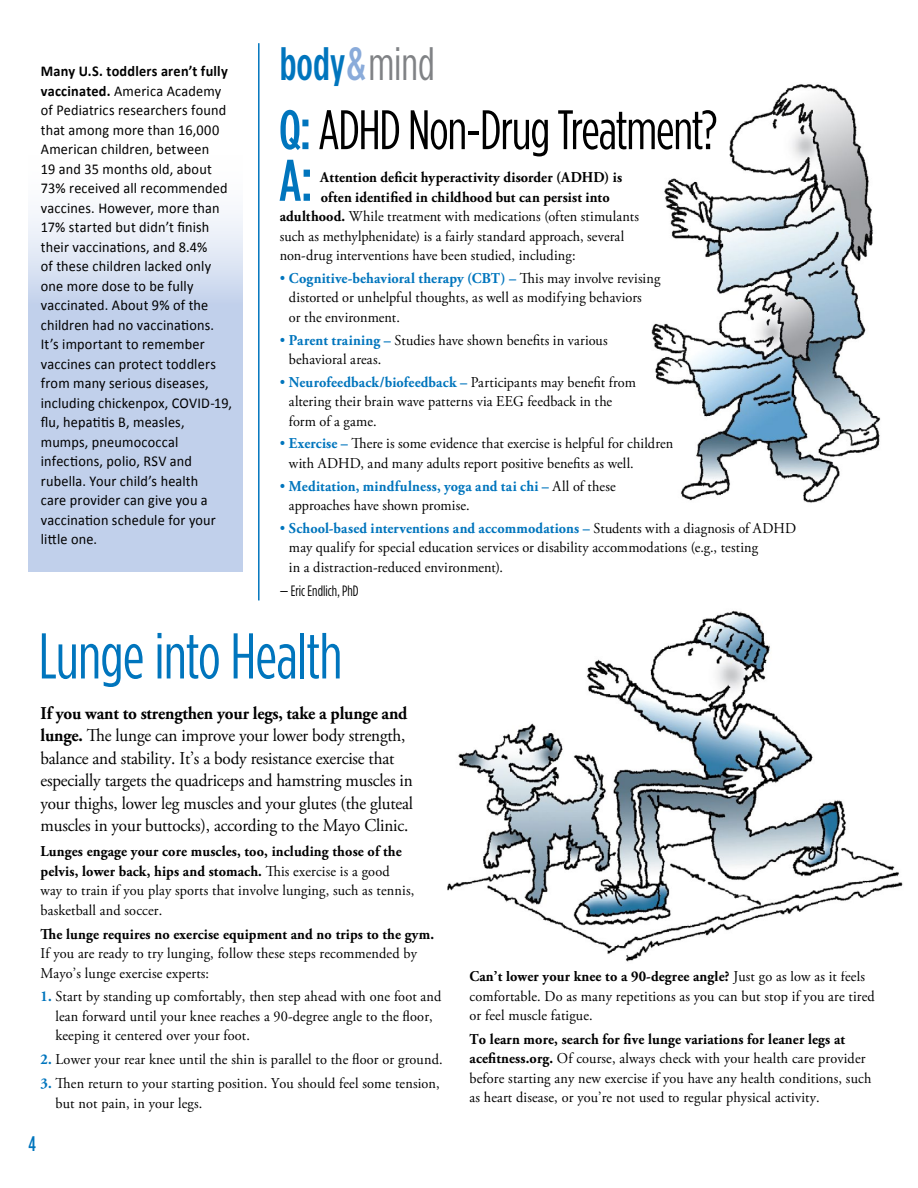
<style>
.page{position:relative;width:918px;height:1188px;background:#fff}
.page>*{position:absolute;margin:0;border:0;box-sizing:border-box;transform-origin:0 0}
.t1{font:64.5px "Gotham Condensed";letter-spacing:-.01em;color:#0075bd;scale:.95 1}
.t2{font:500 58.5px "Gotham Condensed";color:#0075bd;scale:.95 1}
.t3{font:55.5px "Gotham Condensed";letter-spacing:-.025em;color:#000;scale:.95 1}
.t4{font:500 46.5px "Gotham Condensed";color:#0075bd;scale:.95 1}
.t5{font:500 21px "Gotham Condensed";color:#0075bd;scale:.95 1}
.t6{font:18px/22.5px "Adobe Garamond Pro";letter-spacing:-.01em;color:#000;scale:.95 1}
.t7{font:15px/19.5px "Adobe Garamond Pro";letter-spacing:.01em;color:#000;scale:.95 1}
.t8{font:15px/19.5px "Calibri";letter-spacing:.015em;color:#000;scale:.95 1}
.t9{font:700 15px "Adobe Garamond Pro";letter-spacing:.01em;color:#000;scale:.95 1}
.t10{font:700 15px/19.5px "Adobe Garamond Pro";letter-spacing:.02em;color:#0075bd;scale:.95 1}
.t11{font:15px "Gotham Condensed";letter-spacing:.005em;color:#000;scale:.95 1}
.s1{font-weight:700}
.s2{color:#8aabda}
.s3{font-weight:400;color:#808285}
.s4{font-weight:500;color:#0075bd}
.s5{color:#0075bd}
.s6{font-weight:700;color:#0075bd}
.s7{font-weight:400}
.s8{font-weight:400;color:#000}
</style>
<div class="page">
<img style="left:651px;top:84px;width:230px;height:419px">
<svg style="left:28px;top:213px;width:215px;height:359px;fill:#c1d0eb"></svg>
<hr style="left:258px;top:43px;width:2px;height:557px;background:#0075bd">
<img style="left:447px;top:610px;width:456px;height:352px">
<p class="t8" style="left:41px;top:61px;width:203px"><span class="s1">Many U.S. toddlers aren’t fully vaccinated.</span> America Academy of Pediatrics researchers found that among more than 16,000<br>American children, between<br>19 and 35 months old, about<br>73% received all recommended vaccines. However, more than<br>17% started but didn’t finish their vaccinations, and 8.4%<br>of these children lacked only one more dose to be fully vaccinated. About 9% of the children had no vaccinations.<br>It’s important to remember vaccines can protect toddlers from many serious diseases, including chickenpox, COVID-19, flu, hepatitis B, measles, mumps, pneumococcal infections, polio, RSV and rubella. Your child’s health<br>care provider can give you a vaccination schedule for your little one.</p>
<h3 class="t4" style="left:280px;top:37px;width:165px">body <span class="s2">&amp;</span><span class="s3">mind</span></h3>
<h3 class="t3" style="left:279px;top:98px;width:463px"><span class="s4">Q:</span> ADHD Non-Drug Treatment?</h3>
<h2 class="t2" style="left:279px;top:146px;width:37px">A:</h2>
<p class="t9" style="left:320px;top:169px;width:319px">Attention deficit hyperactivity disorder (ADHD) is</p>
<p class="t9" style="left:321px;top:188px;width:306px">often identified in childhood but can persist into</p>
<p class="t7" style="left:280px;top:207px;width:380px"><span class="s1">adulthood.</span> While treatment with medications (often stimulants</p>
<p class="t7" style="left:280px;top:227px;width:364px">such as methylphenidate) is a fairly standard approach, several</p>
<p class="t7" style="left:280px;top:246px;width:313px">non-drug interventions have been studied, including:</p>
<p class="t7" style="left:289px;top:269px;width:392px;text-indent:-9px"><span class="s5">•</span> <span class="s6">Cognitive-behavioral therapy (CBT) –</span> This may involve revising distorted or unhelpful thoughts, as well as modifying behaviors<br>or the environment.</p>
<p class="t7" style="left:289px;top:331px;width:337px;text-indent:-9px"><span class="s5">•</span> <span class="s6">Parent training –</span> Studies have shown benefits in various behavioral areas.</p>
<p class="t7" style="left:289px;top:373px;width:367px;text-indent:-9px"><span class="s5">•</span> <span class="s6">Neurofeedback/biofeedback –</span> Participants may benefit from altering their brain wave patterns via EEG feedback in the form of a game.</p>
<p class="t7" style="left:289px;top:435px;width:406px;text-indent:-9px"><span class="s5">•</span> <span class="s6">Exercise –</span> There is some evidence that exercise is helpful for children with ADHD, and many adults report positive benefits as well.</p>
<p class="t10" style="left:289px;top:477px;width:346px;text-indent:-9px"><span class="s7">•</span> Meditation, mindfulness, yoga and tai chi – <span class="s8">All of these approaches have shown promise.</span></p>
<p class="t7" style="left:289px;top:519px;width:535px;text-indent:-9px"><span class="s5">•</span> <span class="s6">School-based interventions and accommodations –</span> Students with a diagnosis of ADHD may qualify for special education services or disability accommodations (e.g., testing<br>in a distraction-reduced environment).</p>
<p class="t11" style="left:280px;top:582px;width:85px">— Eric Endlich, PhD</p>
<h1 class="t1" style="left:39px;top:619px;width:321px">Lunge into Health</h1>
<p class="t6" style="left:40px;top:703px;width:394px"><span class="s1">If you want to strengthen your legs, take a plunge and lunge.</span> The lunge can improve your lower body strength, balance and stability. It’s a body resistance exercise that especially targets the quadriceps and hamstring muscles in your thighs, lower leg muscles and your glutes (the gluteal muscles in your buttocks), according to the Mayo Clinic.</p>
<p class="t7" style="left:40px;top:842px;width:395px"><span class="s1">Lunges engage your core muscles, too, including those of the pelvis, lower back, hips and stomach.</span> This exercise is a good way to train if you play sports that involve lunging, such as tennis, basketball and soccer.</p>
<p class="t9" style="left:40px;top:925px;width:416px">The lunge requires no exercise equipment and no trips to the gym.</p>
<p class="t7" style="left:40px;top:944px;width:398px">If you are ready to try lunging, follow these steps recommended by<br>Mayo’s lunge exercise experts:</p>
<p class="t7" style="left:55px;top:988px;width:408px;text-indent:-15px"><span class="s6">1.</span> Start by standing up comfortably, then step ahead with one foot and lean forward until your knee reaches a 90-degree angle to the floor, keeping it centered over your foot.</p>
<p class="t7" style="left:40px;top:1050px;width:425px"><span class="s6">2.</span> Lower your rear knee until the shin is parallel to the floor or ground.</p>
<p class="t7" style="left:56px;top:1074px;width:406px;text-indent:-15px"><span class="s6">3.</span> Then return to your starting position. You should feel some tension, but not pain, in your legs.</p>
<h3 class="t5" style="left:28px;top:1131px;width:9px">4</h3>
<p class="t7" style="left:470px;top:967px;width:428px"><span class="s1">Can’t lower your knee to a 90-degree angle?</span> Just go as low as it feels comfortable. Do as many repetitions as you can but stop if you are tired or feel muscle fatigue.</p>
<p class="t7" style="left:470px;top:1030px;width:424px"><span class="s1">To learn more, search for five lunge variations for leaner legs at acefitness.org.</span> Of course, always check with your health care provider before starting any new exercise if you have any health conditions, such as heart disease, or you’re not used to regular physical activity.</p>
</div>
